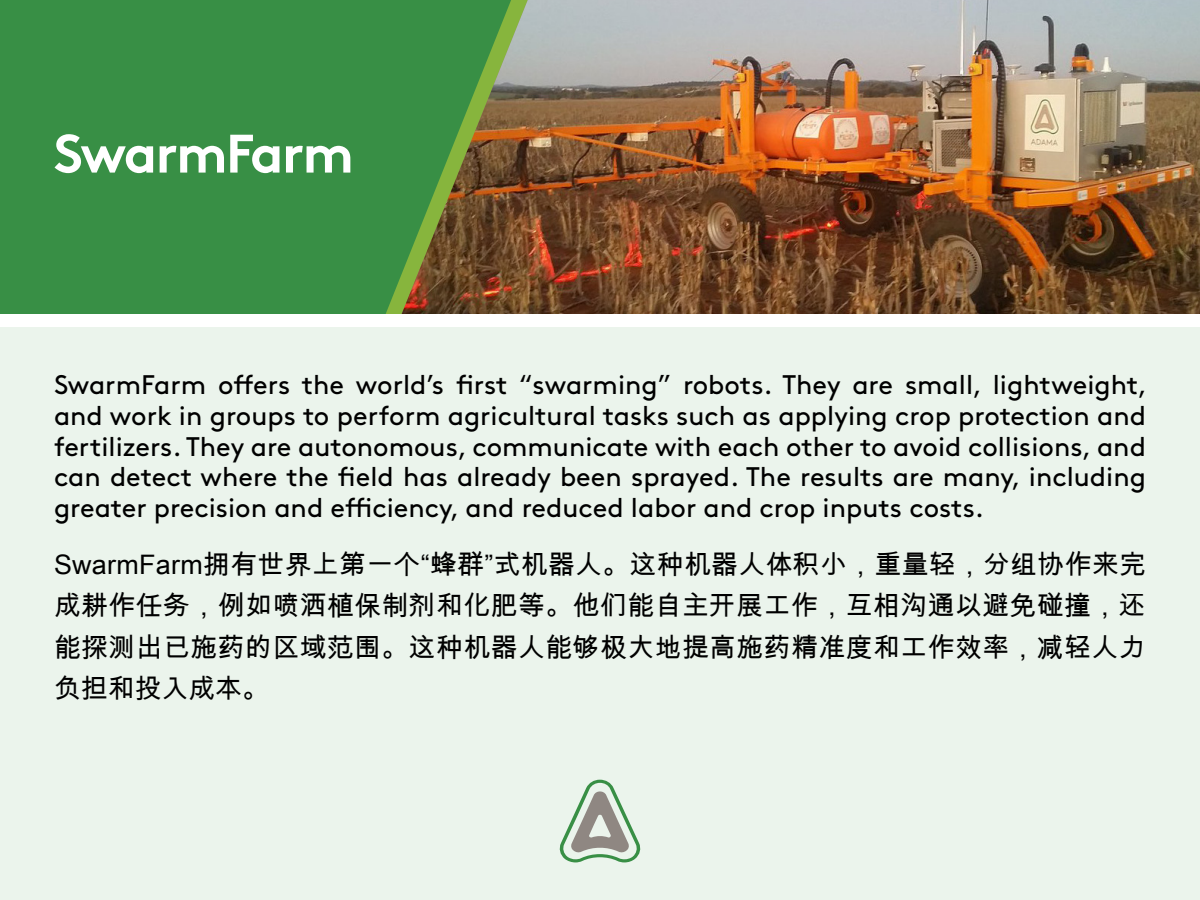
<style>
.page{position:relative;width:1200px;height:900px;background:#fff}
.page>*{position:absolute;margin:0;border:0;box-sizing:border-box;transform-origin:0 0}
.t1{font:700 54.15px "Brown Std";letter-spacing:-.03em;color:#fff}
.t2{font:26.85px/30.6px "Brown Std";color:#000;text-align:justify}
.t3{font:26.85px/41.4px "Arial Unicode MS";letter-spacing:.015em;color:#000;text-align:justify}
</style>
<div class="page">
<div style="left:0;top:321px;width:1200px;height:579px;background:#ebf4ec"></div>
<div style="left:0;top:0;width:688px;height:318px;background:#388f45"></div>
<img style="left:400px;top:0;width:800px;height:314px">
<svg style="left:559px;top:780px;width:82px;height:82px"></svg>
<div style="left:0;top:314px;width:1200px;height:13px;background:#fff"></div>
<p class="t1" style="left:54px;top:121px;width:301px">SwarmFarm</p>
<p class="t2" style="left:54px;top:370px;width:1095px">SwarmFarm offers the world’s first “swarming” robots. They are small, lightweight, and work in groups to perform agricultural tasks such as applying crop protection and fertilizers. They are autonomous, communicate with each other to avoid collisions, and can detect where the field has already been sprayed. The results are many, including greater precision and efficiency, and reduced labor and crop inputs costs.</p>
<p class="t3" style="left:54px;top:543px;width:1094px">SwarmFarm拥有世界上第一个“蜂群”式机器人。这种机器人体积小，重量轻，分组协作来完成耕作任务，例如喷洒植保制剂和化肥等。他们能自主开展工作，互相沟通以避免碰撞，还能探测出已施药的区域范围。这种机器人能够极大地提高施药精准度和工作效率，减轻人力负担和投入成本。</p>
</div>
